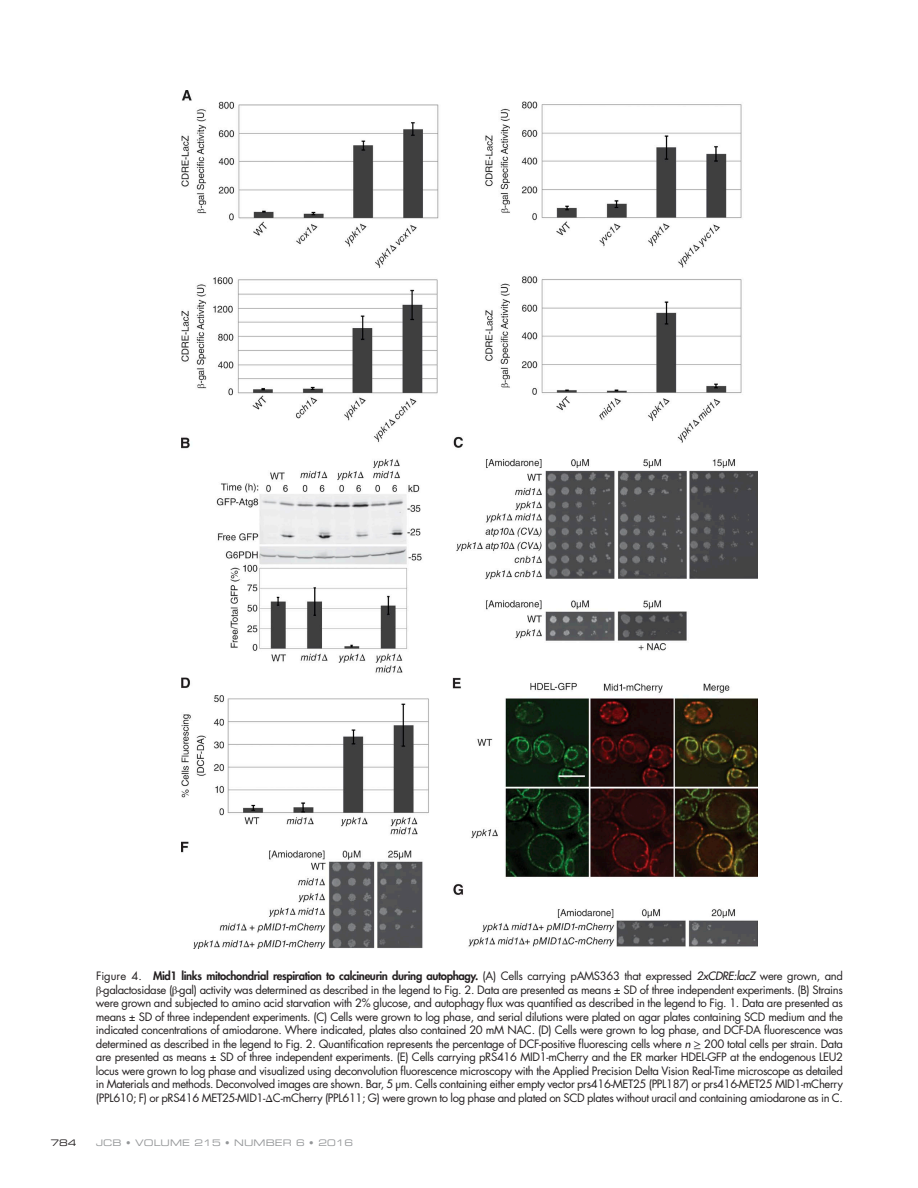
<style>
.page{position:relative;width:918px;height:1188px;background:#fff}
.page>*{position:absolute;margin:0;border:0;box-sizing:border-box;transform-origin:0 0}
.t1{font:11.25px/13.5px "Futura Std";letter-spacing:-.03em;color:#231f20;text-align:justify}
.t2{font:9px "Eurostile LT Std Ex 2";letter-spacing:.01em;color:#949698}
.t3{font:9px "Eurostile LT Std Ex 2";color:#231f20}
.s1{font-weight:800}
.s2{font-weight:500;font-style:italic}
.s3{font-family:"STIX General"}
</style>
<div class="page">
<img style="left:182px;top:90px;width:575px;height:859px">
<p class="t1" style="left:96px;top:970px;width:749px">Figure 4. <span class="s1">Mid1 links mitochondrial respiration to calcineurin during autophagy.</span> (A) Cells carrying pAMS363 that expressed <span class="s2">2xCDRE:lacZ</span> were grown, and <span class="s3">β</span>-galactosidase (<span class="s3">β</span>-gal) activity was determined as described in the legend to Fig. 2. Data are presented as means ± SD of three independent experiments. (B) Strains were grown and subjected to amino acid starvation with 2% glucose, and autophagy flux was quantified as described in the legend to Fig. 1. Data are presented as means ± SD of three independent experiments. (C) Cells were grown to log phase, and serial dilutions were plated on agar plates containing SCD medium and the indicated concentrations of amiodarone. Where indicated, plates also contained 20 mM NAC. (D) Cells were grown to log phase, and DCF-DA fluorescence was determined as described in the legend to Fig. 2. Quantification represents the percentage of DCF-positive fluorescing cells where <span class="s2">n</span> <span class="s3">≥</span> 200 total cells per strain. Data are presented as means ± SD of three independent experiments. (E) Cells carrying pRS416 MID1-mCherry and the ER marker HDEL-GFP at the endogenous LEU2 locus were grown to log phase and visualized using deconvolution fluorescence microscopy with the Applied Precision Delta Vision Real-Time microscope as detailed in Materials and methods. Deconvolved images are shown. Bar, 5 µm. Cells containing either empty vector prs416-MET25 (PPL187) or prs416-MET25 MID1-mCherry (PPL610; F) or pRS416 MET25-MID1-<span class="s3">Δ</span>C-mCherry (PPL611; G) were grown to log phase and plated on SCD plates without uracil and containing amiodarone as in C.</p>
<p class="t3" style="left:50px;top:1136px;width:28px">784</p>
<p class="t2" style="left:96px;top:1136px;width:259px">JCB • VOLUME 215 • NUMBER 6 • 2016</p>
</div>
